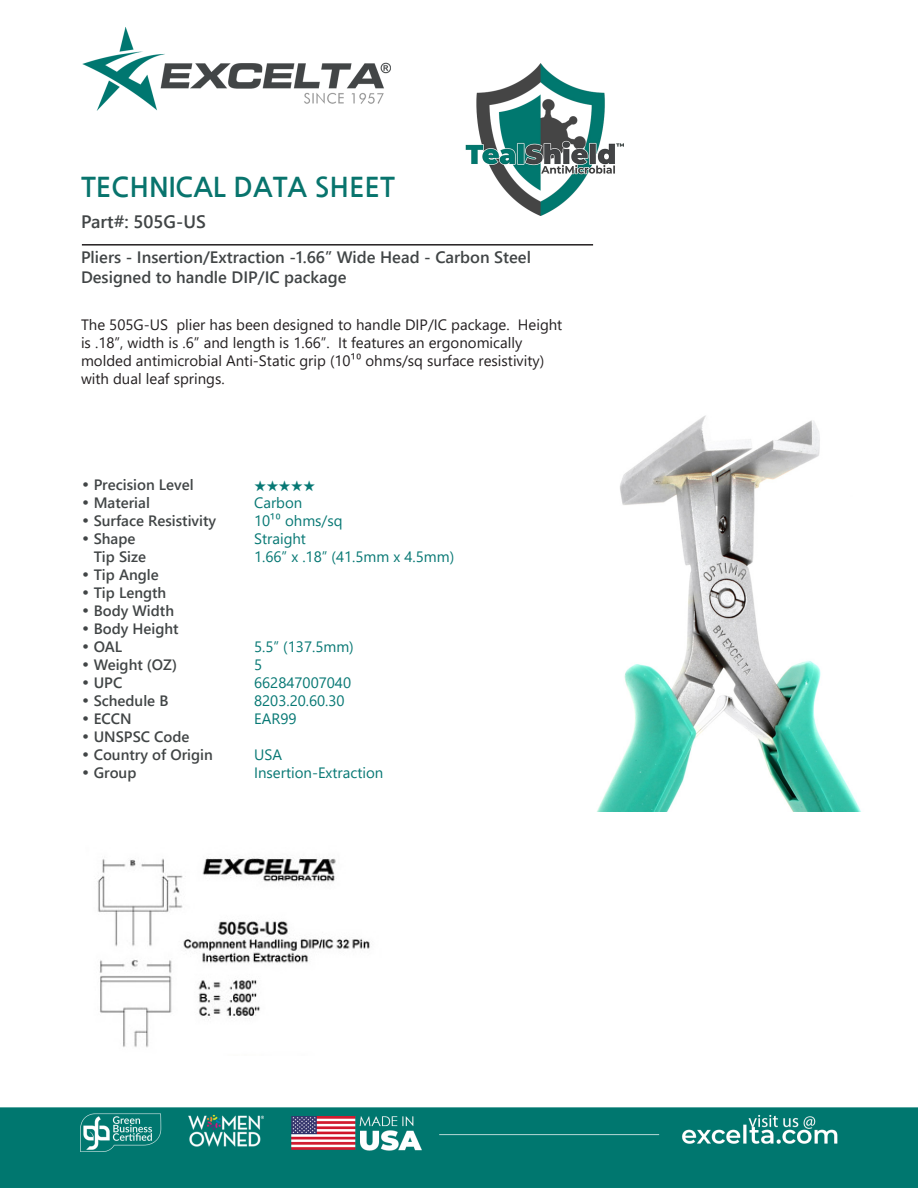
<style>
.page{position:relative;width:918px;height:1188px;background:#fff}
.page>*{position:absolute;margin:0;border:0;box-sizing:border-box;transform-origin:0 0}
.t1{font:700 27px "Nanum Gothic";color:#08746d}
.t2{font:700 18px "Yu Gothic UI";color:#414546}
.t3{font:700 16.5px "Yu Gothic UI";color:#414546}
.t4{font:15px/18px "Yu Gothic UI";color:#231f20}
.CT_s_CTM{font:700 15px "Yu Gothic UI";color:#414546}
.CT_s_CTM-2{font:15px "Yu Gothic UI";color:#077874}
.CT_s_CTM-3{font:500 15px "ITC Zapf Dingbats";color:#077874}
.s1{font-family:"Century Gothic";font-weight:400}
</style>
<div class="page">
<img style="left:0;top:27px;width:918px;height:1161px">
<img style="left:558px;top:383px;width:333px;height:429px">
<img style="left:77px;top:840px;width:310px;height:215px">
<hr style="left:82px;top:244px;width:511px;height:2px;background:#231f20">
<img style="left:465px;top:64px;width:159px;height:151px">
<p class="t1" style="left:81px;top:173px;width:315px">TECHNICAL DATA SHEET</p>
<p class="t2" style="left:81px;top:212px;width:126px">Part#: 505G-US</p>
<p class="t3" style="left:81px;top:247px;width:452px">Pliers - Insertion/Extraction -1.66” Wide Head - Carbon Steel</p>
<p class="t3" style="left:81px;top:267px;width:267px">Designed to handle DIP/IC package</p>
<p class="t4" style="left:81px;top:313px;width:483px">The 505G-US plier has been designed to handle DIP/IC package. Height is .18”, width is .6” and length is 1.66”. It features an ergonomically molded antimicrobial Anti-Static grip (10¹⁰ ohms/sq surface resistivity) with dual leaf springs.</p>
<p class="CT_s_CTM" style="left:81px;top:476px;width:114px"><span class="s1">•</span> Precision Level</p>
<p class="CT_s_CTM-3" style="left:254px;top:479px;width:63px">★★★★★</p>
<p class="CT_s_CTM" style="left:81px;top:494px;width:70px"><span class="s1">•</span> Material</p>
<p class="CT_s_CTM-2" style="left:254px;top:489px;width:50px">Carbon</p>
<p class="CT_s_CTM" style="left:81px;top:512px;width:137px"><span class="s1">•</span> Surface Resistivity</p>
<p class="CT_s_CTM-2" style="left:254px;top:507px;width:90px">10¹⁰ ohms/sq</p>
<p class="CT_s_CTM" style="left:81px;top:530px;width:56px"><span class="s1">•</span> Shape</p>
<p class="CT_s_CTM-2" style="left:254px;top:525px;width:53px">Straight</p>
<p class="CT_s_CTM" style="left:94px;top:548px;width:54px">Tip Size</p>
<p class="CT_s_CTM-2" style="left:254px;top:543px;width:202px">1.66” x .18” (41.5mm x 4.5mm)</p>
<p class="CT_s_CTM" style="left:81px;top:566px;width:79px"><span class="s1">•</span> Tip Angle</p>
<p class="CT_s_CTM" style="left:81px;top:584px;width:87px"><span class="s1">•</span> Tip Length</p>
<p class="CT_s_CTM" style="left:81px;top:602px;width:95px"><span class="s1">•</span> Body Width</p>
<p class="CT_s_CTM" style="left:81px;top:620px;width:99px"><span class="s1">•</span> Body Height</p>
<p class="CT_s_CTM" style="left:81px;top:638px;width:43px"><span class="s1">•</span> OAL</p>
<p class="CT_s_CTM-2" style="left:254px;top:633px;width:101px">5.5” (137.5mm)</p>
<p class="CT_s_CTM" style="left:81px;top:656px;width:98px"><span class="s1">•</span> Weight (OZ)</p>
<p class="CT_s_CTM-2" style="left:254px;top:651px;width:10px">5</p>
<p class="CT_s_CTM" style="left:81px;top:674px;width:43px"><span class="s1">•</span> UPC</p>
<p class="CT_s_CTM-2" style="left:254px;top:669px;width:99px">662847007040</p>
<p class="CT_s_CTM" style="left:81px;top:692px;width:89px"><span class="s1">•</span> Schedule B</p>
<p class="CT_s_CTM-2" style="left:254px;top:687px;width:92px">8203.20.60.30</p>
<p class="CT_s_CTM" style="left:81px;top:710px;width:52px"><span class="s1">•</span> ECCN</p>
<p class="CT_s_CTM-2" style="left:254px;top:705px;width:44px">EAR99</p>
<p class="CT_s_CTM" style="left:81px;top:728px;width:110px"><span class="s1">•</span> UNSPSC Code</p>
<p class="CT_s_CTM" style="left:81px;top:746px;width:133px"><span class="s1">•</span> Country of Origin</p>
<p class="CT_s_CTM-2" style="left:254px;top:741px;width:29px">USA</p>
<p class="CT_s_CTM" style="left:81px;top:764px;width:57px"><span class="s1">•</span> Group</p>
<p class="CT_s_CTM-2" style="left:254px;top:759px;width:131px">Insertion-Extraction</p>
</div>
